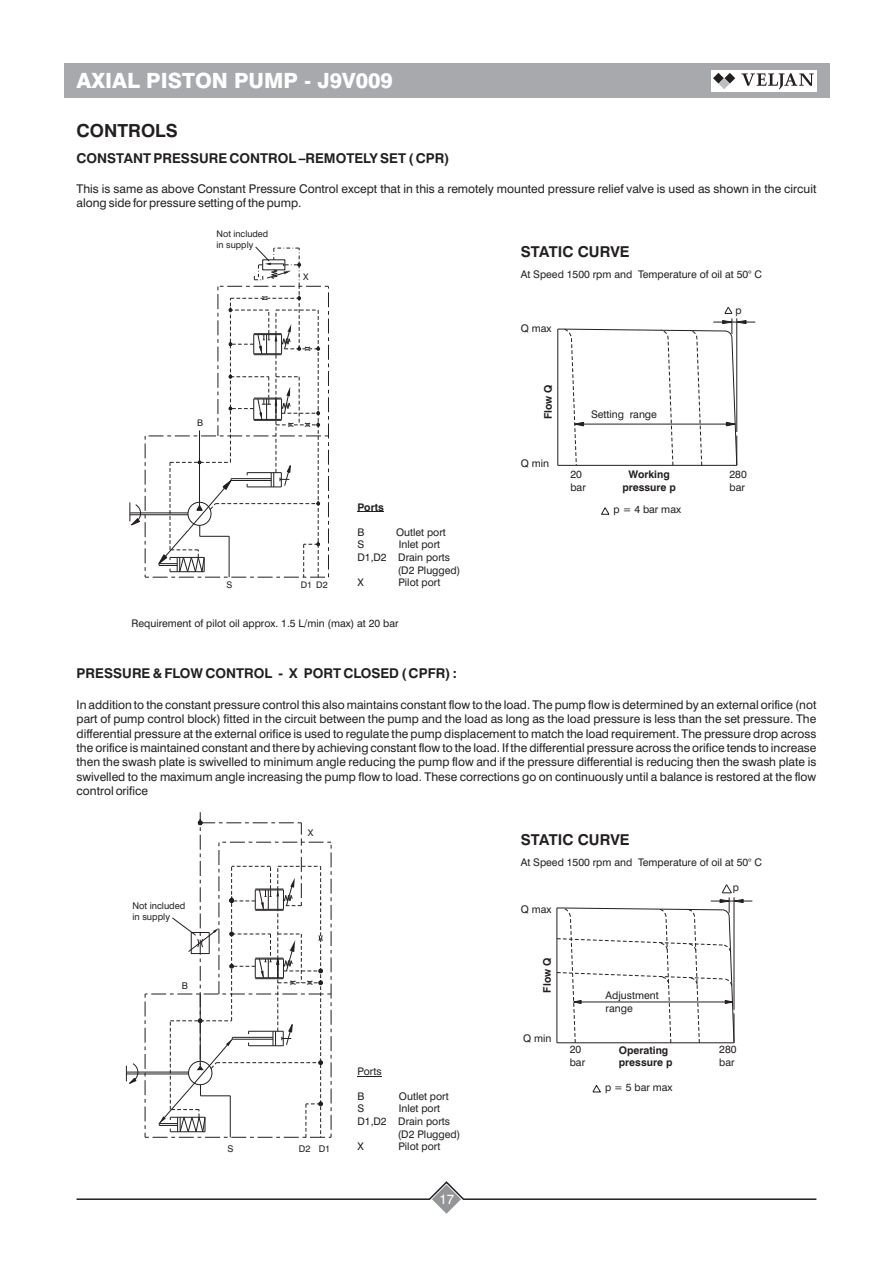
<style>
.page{position:relative;width:893px;height:1263px;background:#fff}
.page>*{position:absolute;margin:0;border:0;box-sizing:border-box;transform-origin:0 0}
.t1{font:800 21px "Swiss 721 BT";color:#fff}
.t2{font:700 18px "Swiss 721 BT";color:#231f20}
.t3{font:700 15px "Swiss 721 BT";color:#231f20}
.t4{font:700 13.5px "Swiss 721 BT";color:#231f20}
.t5{font:13.5px "Swiss 721 BT";color:#fff}
.t6{font:12px/14.4px "Swiss 721 BT";color:#231f20}
.t7{font:10.5px/12.6px "Swiss 721 BT";color:#231f20}
.t8{font:700 10.5px/12.6px "Swiss 721 BT";color:#231f20;text-align:center}
.t9{font:9.3px/11.1px "Swiss 721 BT";color:#231f20}
.t10{font:9.15px/10.9px "Swiss 721 BT";color:#231f20}
</style>
<div class="page">
<div style="left:64px;top:64px;width:765px;height:34px;background:#a8a9ad"></div>
<div style="left:711px;top:70px;width:106px;height:21px;background:#fff"></div>
<svg style="left:713px;top:73px;width:22px;height:16px"></svg>
<svg style="left:741px;top:73px;width:73px;height:16px"></svg>
<svg style="left:76px;top:1181px;width:741px;height:33px"></svg>
<svg style="left:357px;top:511px;width:27px;height:1px"></svg>
<svg style="left:357px;top:1076px;width:25px;height:1px"></svg>
<svg style="left:557px;top:307px;width:198px;height:159px"></svg>
<svg style="left:601px;top:507px;width:9px;height:8px"></svg>
<svg style="left:556px;top:884px;width:196px;height:159px"></svg>
<svg style="left:592px;top:1085px;width:9px;height:8px"></svg>
<svg style="left:129px;top:246px;width:200px;height:332px"></svg>
<hr style="left:126px;top:1073px;width:63px;height:1px;background:#231f20">
<hr style="left:126px;top:1072px;width:63px;height:1px;background:#231f20">
<svg style="left:126px;top:1063px;width:13px;height:21px"></svg>
<svg style="left:145px;top:812px;width:187px;height:326px"></svg>
<h1 class="t1" style="left:77px;top:72px;width:318px">AXIAL PISTON PUMP - J9V009</h1>
<h2 class="t2" style="left:77px;top:123px;width:103px">CONTROLS</h2>
<p class="t4" style="left:77px;top:153px;width:374px">CONSTANT PRESSURE CONTROL –REMOTELY SET ( CPR)</p>
<p class="t6" style="left:77px;top:182px;width:741px">This is same as above Constant Pressure Control except that in this a remotely mounted pressure relief valve is used as shown in the circuit along side for pressure setting of the pump.</p>
<p class="t10" style="left:217px;top:229px;width:53px">Not included in supply</p>
<p class="t10" style="left:303px;top:272px;width:7px">X</p>
<p class="t10" style="left:197px;top:418px;width:8px">B</p>
<p class="t10" style="left:226px;top:580px;width:7px">S</p>
<p class="t10" style="left:301px;top:580px;width:28px">D1 D2</p>
<p class="t8" style="left:357px;top:501px;width:28px">Ports</p>
<p class="t7" style="left:357px;top:527px;width:8px">B</p>
<p class="t7" style="left:396px;top:527px;width:51px">Outlet port</p>
<p class="t7" style="left:357px;top:539px;width:8px">S</p>
<p class="t7" style="left:399px;top:539px;width:43px">Inlet port</p>
<p class="t7" style="left:357px;top:552px;width:94px">D1,D2 Drain ports</p>
<p class="t7" style="left:398px;top:564px;width:64px">(D2 Plugged)</p>
<p class="t7" style="left:357px;top:577px;width:8px">X</p>
<p class="t7" style="left:398px;top:577px;width:44px">Pilot port</p>
<p class="t7" style="left:131px;top:618px;width:269px">Requirement of pilot oil approx. 1.5 L/min (max) at 20 bar</p>
<p class="t3" style="left:521px;top:246px;width:110px">STATIC CURVE</p>
<p class="t7" style="left:521px;top:268px;width:243px">At Speed 1500 rpm and Temperature of oil at 50° C</p>
<p class="t7" style="left:521px;top:323px;width:32px">Q max</p>
<p class="t7" style="left:735px;top:305px;width:8px">p</p>
<p class="t8" style="left:543px;top:419px;width:36px;rotate:-90deg">Flow Q</p>
<p class="t7" style="left:521px;top:458px;width:30px">Q min</p>
<p class="t7" style="left:591px;top:409px;width:67px">Setting range</p>
<p class="t7" style="left:570px;top:469px;width:17px">20 bar</p>
<p class="t7" style="left:729px;top:469px;width:19px">280 bar</p>
<p class="t8" style="left:622px;top:469px;width:55px">Working pressure p</p>
<p class="t7" style="left:614px;top:504px;width:69px">p = 4 bar max</p>
<p class="t4" style="left:77px;top:668px;width:382px">PRESSURE &amp; FLOW CONTROL - X PORT CLOSED ( CPFR) :</p>
<p class="t6" style="left:77px;top:698px;width:741px;text-align:justify">In addition to the constant pressure control this also maintains constant flow to the load. The pump flow is determined by an external orifice (not part of pump control block) fitted in the circuit between the pump and the load as long as the load pressure is less than the set pressure. The differential pressure at the external orifice is used to regulate the pump displacement to match the load requirement. The pressure drop across the orifice is maintained constant and there by achieving constant flow to the load. If the differential pressure across the orifice tends to increase then the swash plate is swivelled to minimum angle reducing the pump flow and if the pressure differential is reducing then the swash plate is swivelled to the maximum angle increasing the pump flow to load. These corrections go on continuously until a balance is restored at the flow control orifice</p>
<p class="t9" style="left:132px;top:901px;width:54px">Not included in supply</p>
<p class="t9" style="left:182px;top:981px;width:8px">B</p>
<p class="t9" style="left:308px;top:828px;width:7px">X</p>
<p class="t9" style="left:227px;top:1144px;width:8px">S</p>
<p class="t9" style="left:299px;top:1144px;width:33px">D2 D1</p>
<p class="t7" style="left:357px;top:1066px;width:26px">Ports</p>
<p class="t7" style="left:357px;top:1091px;width:8px">B</p>
<p class="t7" style="left:399px;top:1091px;width:51px">Outlet port</p>
<p class="t7" style="left:357px;top:1103px;width:8px">S</p>
<p class="t7" style="left:399px;top:1103px;width:43px">Inlet port</p>
<p class="t7" style="left:357px;top:1116px;width:94px">D1,D2 Drain ports</p>
<p class="t7" style="left:398px;top:1128px;width:64px">(D2 Plugged)</p>
<p class="t7" style="left:357px;top:1141px;width:8px">X</p>
<p class="t7" style="left:398px;top:1141px;width:44px">Pilot port</p>
<p class="t5" style="left:439px;top:1194px;width:16px">17</p>
<p class="t3" style="left:521px;top:834px;width:110px">STATIC CURVE</p>
<p class="t7" style="left:521px;top:857px;width:243px">At Speed 1500 rpm and Temperature of oil at 50° C</p>
<p class="t7" style="left:521px;top:904px;width:32px">Q max</p>
<p class="t8" style="left:542px;top:992px;width:36px;rotate:-90deg">Flow Q</p>
<p class="t7" style="left:523px;top:1033px;width:30px">Q min</p>
<p class="t7" style="left:606px;top:990px;width:55px">Adjustment range</p>
<p class="t7" style="left:733px;top:882px;width:8px">p</p>
<p class="t8" style="left:619px;top:1045px;width:55px;text-align:left">Operating pressure p</p>
<p class="t7" style="left:570px;top:1044px;width:17px">20 bar</p>
<p class="t7" style="left:719px;top:1044px;width:19px">280 bar</p>
<p class="t7" style="left:605px;top:1082px;width:69px">p = 5 bar max</p>
</div>
